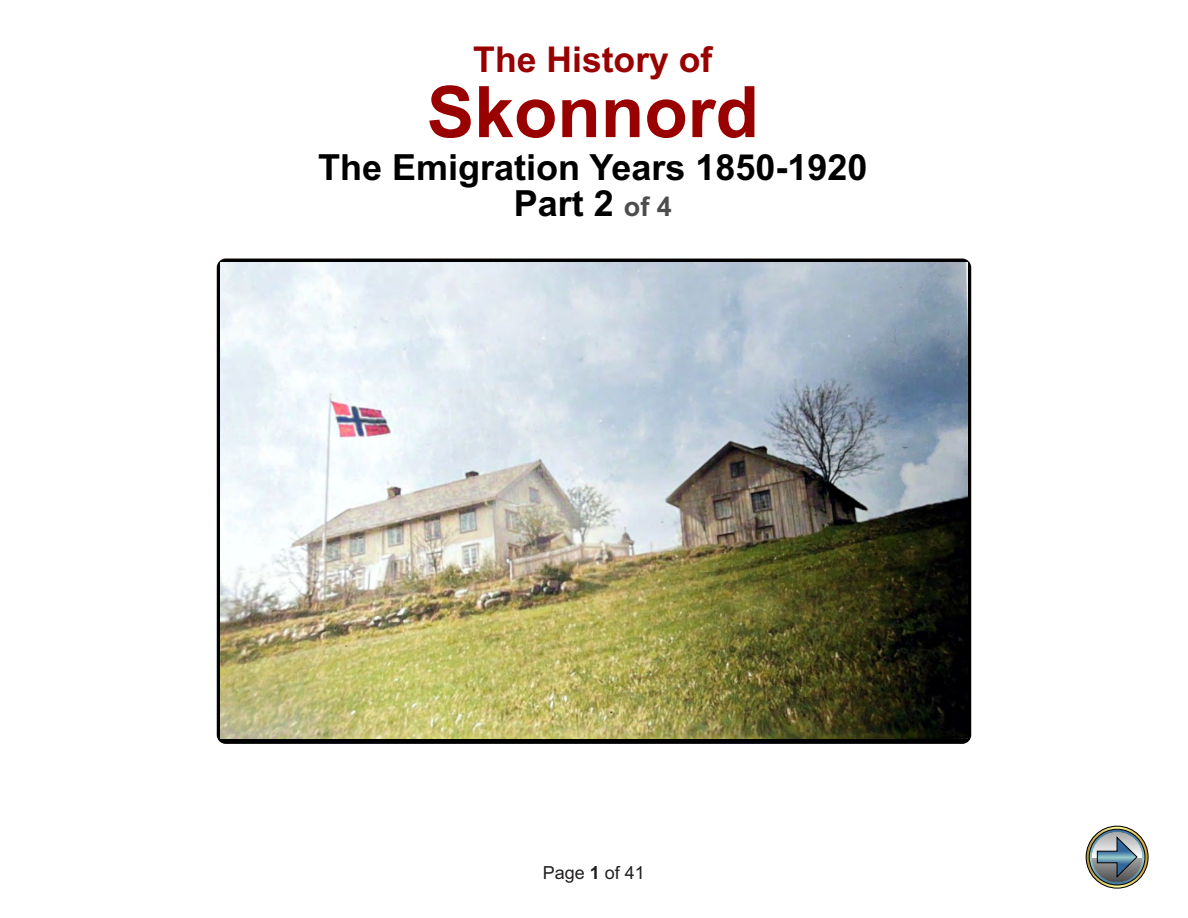
<style>
.page{position:relative;width:1188px;height:918px;background:#fff}
.page>*{position:absolute;margin:0;border:0;box-sizing:border-box;transform-origin:0 0}
.t1{font:700 71.1px "Arial";color:#900}
.t2{font:700 36px/36.2px "Arial";color:#000;text-align:center}
.t3{font:700 35.55px "Arial";color:#900}
.t4{font:18px "Arial";color:#231f20}
.s1{font-size:27px;color:#4d4d4d}
.s2{font-weight:700}
</style>
<div class="page">
<div style="left:217px;top:259px;width:754px;height:485px;border:9px solid #000;border-radius:5px"></div>
<svg style="left:1086px;top:826px;width:62px;height:62px"></svg>
<img style="left:221px;top:263px;width:746px;height:475px">
<p class="t3" style="left:473px;top:46px;width:241px">The History of</p>
<h1 class="t1" style="left:427px;top:85px;width:334px">Skonnord</h1>
<p class="t2" style="left:318px;top:153px;width:551px">The Emigration Years 1850-1920<br>Part 2 <span class="s1">of 4</span></p>
<p class="t4" style="left:543px;top:866px;width:104px">Page <span class="s2">1</span> of 41</p>
</div>
